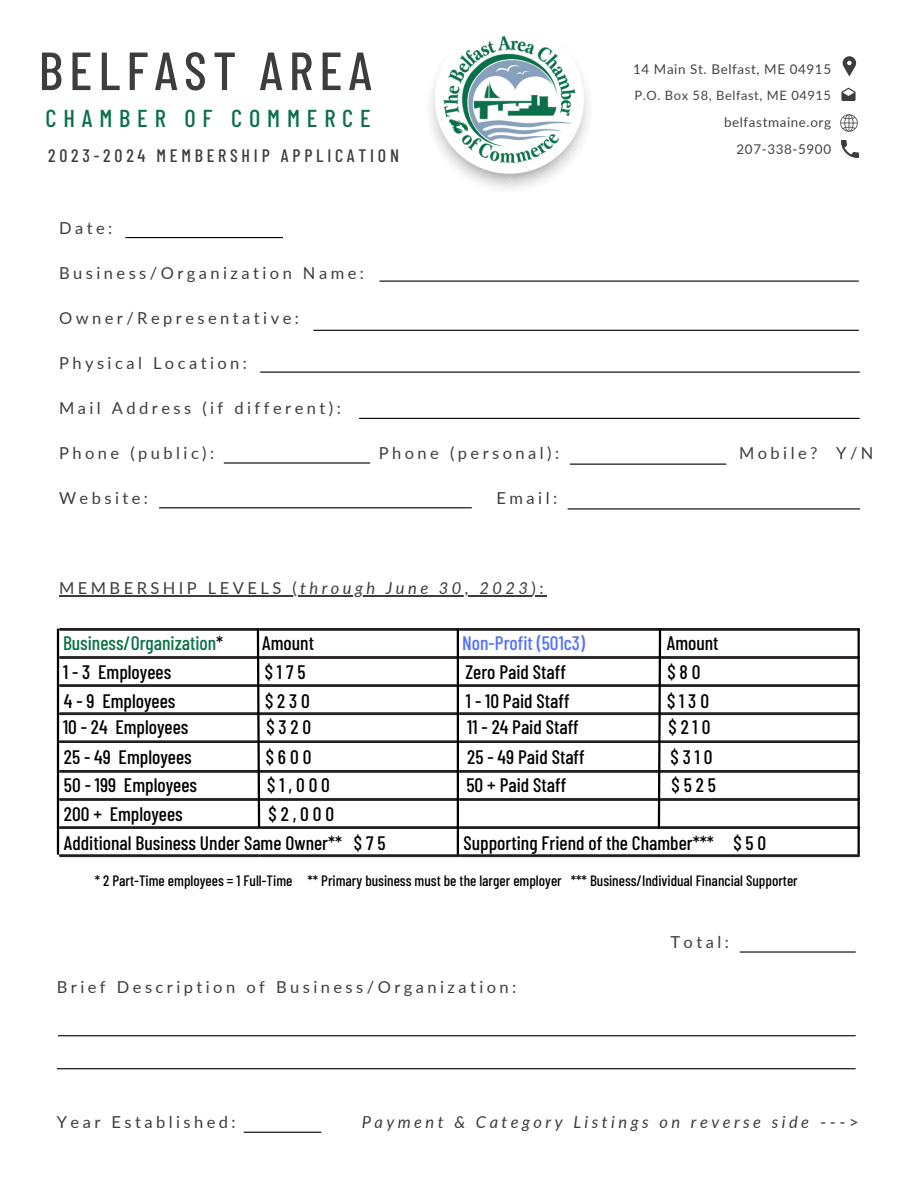
<style>
.page{position:relative;width:918px;height:1188px;background:#fff}
.page>*{position:absolute;margin:0;border:0;box-sizing:border-box;transform-origin:0 0}
.t1{font:500 53.55px "Barlow Condensed";letter-spacing:.115em;color:#3d3d3d}
.t2{font:500 24.45px "Barlow Condensed";letter-spacing:.28em;color:#0b7048}
.t3{font:500 19.5px/28.8px "Barlow Condensed";color:#000}
.t4{font:500 19.5px "Barlow Condensed";color:#0b7048}
.t5{font:500 19.5px "Barlow Condensed";color:#5271ff}
.t6{font:500 18px "Barlow Condensed";letter-spacing:.21em;color:#3d3d3d}
.t7{font:16.5px "Lato";letter-spacing:.21em;color:#3d3d3d}
.t8{font:italic 16.5px "Lato";letter-spacing:.21em;color:#3d3d3d}
.t9{font:500 15px "Barlow Condensed";color:#000}
.t10{font:13.5px "Lato";letter-spacing:.045em;color:#444440}
.t11{font:12.9px "Lato";letter-spacing:.045em;color:#444440}
.s1{font-style:italic}
.s2{color:#000}
.s3{font-style:normal}
</style>
<div class="page">
<img style="left:430px;top:80px;width:159px;height:109px">
<img style="left:442px;top:32px;width:135px;height:135px;border-radius:50%">
<svg style="left:843px;top:56px;width:13px;height:20px"></svg>
<svg style="left:841px;top:88px;width:15px;height:13px"></svg>
<img style="left:842px;top:140px;width:16px;height:17px">
<img style="left:840px;top:114px;width:17px;height:17px">
<hr style="left:59px;top:595px;width:241px;height:1px;background:#3d3d3d">
<hr style="left:300px;top:595px;width:232px;height:1px;background:#3d3d3d">
<svg style="left:535px;top:595px;width:12px;height:1px"></svg>
<hr style="left:125px;top:237px;width:158px;height:1px;background:#000">
<hr style="left:380px;top:281px;width:479px;height:1px;background:#000">
<hr style="left:313px;top:330px;width:546px;height:1px;background:#000">
<hr style="left:260px;top:372px;width:600px;height:1px;background:#000">
<hr style="left:359px;top:418px;width:501px;height:1px;background:#000">
<hr style="left:224px;top:462px;width:146px;height:2px;background:#000">
<hr style="left:570px;top:464px;width:156px;height:1px;background:#000">
<hr style="left:159px;top:507px;width:313px;height:1px;background:#000">
<hr style="left:568px;top:508px;width:292px;height:2px;background:#000">
<img style="left:59px;top:629px;width:799px;height:113px">
<img style="left:59px;top:770px;width:800px;height:88px">
<hr style="left:57px;top:629px;width:2px;height:226px;background:#000">
<hr style="left:858px;top:629px;width:2px;height:226px;background:#000">
<svg style="left:256px;top:628px;width:5px;height:202px"></svg>
<hr style="left:457px;top:629px;width:2px;height:226px;background:#000">
<svg style="left:657px;top:628px;width:5px;height:202px"></svg>
<hr style="left:740px;top:951px;width:116px;height:2px;background:#000">
<hr style="left:57px;top:1068px;width:799px;height:1px;background:#000">
<hr style="left:58px;top:1035px;width:798px;height:1px;background:#000">
<hr style="left:244px;top:1132px;width:77px;height:1px;background:#000">
<h1 class="t1" style="left:39px;top:37px;width:335px">BELFAST AREA</h1>
<p class="t2" style="left:46px;top:103px;width:327px">CHAMBER OF COMMERCE</p>
<p class="t6" style="left:48px;top:144px;width:352px">2023-2024 MEMBERSHIP APPLICATION</p>
<p class="t10" style="left:633px;top:60px;width:200px">14 Main St. Belfast, ME 04915</p>
<p class="t11" style="left:635px;top:87px;width:198px">P.O. Box 58, Belfast, ME 04915</p>
<p class="t10" style="left:724px;top:114px;width:109px">belfastmaine.org</p>
<p class="t10" style="left:737px;top:141px;width:96px">207-338-5900</p>
<p class="t7" style="left:59px;top:218px;width:55px">Date:</p>
<p class="t7" style="left:59px;top:263px;width:306px">Business/Organization Name:</p>
<p class="t7" style="left:59px;top:308px;width:241px">Owner/Representative:</p>
<p class="t7" style="left:59px;top:353px;width:189px">Physical Location:</p>
<p class="t7" style="left:59px;top:398px;width:283px">Mail Address (if different):</p>
<p class="t7" style="left:59px;top:443px;width:157px">Phone (public):</p>
<p class="t7" style="left:379px;top:443px;width:182px">Phone (personal):</p>
<p class="t7" style="left:739px;top:443px;width:136px">Mobile? Y/N</p>
<p class="t7" style="left:59px;top:488px;width:90px">Website:</p>
<p class="t7" style="left:497px;top:488px;width:62px">Email:</p>
<p class="t7" style="left:59px;top:578px;width:486px">MEMBERSHIP LEVELS (<span class="s1">through June 30, 2023</span>):</p>
<p class="t4" style="left:63px;top:631px;width:162px">Business/Organization<span class="s2">*</span></p>
<p class="t3" style="left:262px;top:628px;width:53px">Amount</p>
<p class="t5" style="left:462px;top:631px;width:124px">Non-Profit (501c3)</p>
<p class="t3" style="left:667px;top:628px;width:53px">Amount</p>
<p class="t3" style="left:63px;top:657px;width:110px">1 - 3 Employees</p>
<p class="t3" style="left:265px;top:657px;width:42px">$175</p>
<p class="t3" style="left:465px;top:657px;width:102px">Zero Paid Staff</p>
<p class="t3" style="left:667px;top:657px;width:35px">$80</p>
<p class="t3" style="left:64px;top:686px;width:113px">4 - 9 Employees</p>
<p class="t3" style="left:265px;top:686px;width:46px">$230</p>
<p class="t3" style="left:466px;top:686px;width:105px">1 - 10 Paid Staff</p>
<p class="t3" style="left:667px;top:686px;width:44px">$130</p>
<p class="t3" style="left:63px;top:712px;width:127px">10 - 24 Employees</p>
<p class="t3" style="left:266px;top:712px;width:46px">$320</p>
<p class="t3" style="left:467px;top:712px;width:113px">11 - 24 Paid Staff</p>
<p class="t3" style="left:668px;top:712px;width:43px">$210</p>
<p class="t3" style="left:64px;top:741px;width:129px">25 - 49 Employees</p>
<p class="t3" style="left:266px;top:741px;width:47px">$600</p>
<p class="t3" style="left:467px;top:741px;width:119px">25 - 49 Paid Staff</p>
<p class="t3" style="left:671px;top:741px;width:44px">$310</p>
<p class="t3" style="left:64px;top:770px;width:135px">50 - 199 Employees</p>
<p class="t3" style="left:267px;top:770px;width:64px">$1,000</p>
<p class="t3" style="left:466px;top:770px;width:101px">50 + Paid Staff</p>
<p class="t3" style="left:672px;top:770px;width:46px">$525</p>
<p class="t3" style="left:64px;top:799px;width:120px">200 + Employees</p>
<p class="t3" style="left:64px;top:799px;width:323px;text-indent:205px">$2,000<br>Additional Business Under Same Owner** $ 7 5</p>
<p class="t3" style="left:464px;top:828px;width:304px">Supporting Friend of the Chamber*** $ 5 0</p>
<p class="t9" style="left:95px;top:871px;width:705px">* 2 Part-Time employees = 1 Full-Time ** Primary business must be the larger employer *** Business/Individual Financial Supporter</p>
<p class="t7" style="left:57px;top:976px;width:461px">Brief Description of Business/Organization:</p>
<p class="t7" style="left:670px;top:931px;width:60px">Total:</p>
<p class="t7" style="left:57px;top:1111px;width:180px">Year Established:</p>
<p class="t8" style="left:362px;top:1111px;width:498px">Payment &amp; Category Listings on reverse side <span class="s3">---&gt;</span></p>
</div>
